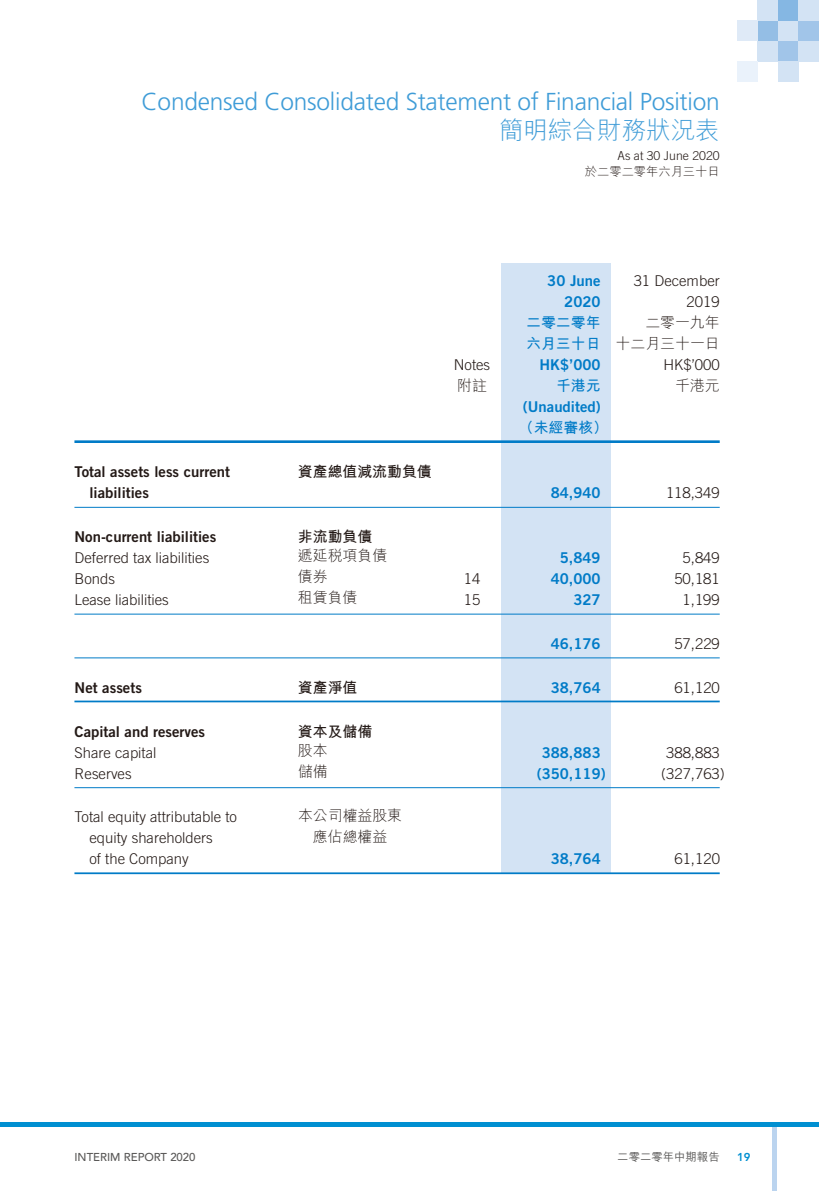
<style>
.page{position:relative;width:819px;height:1191px;background:#fff}
.page>*{position:absolute;margin:0;border:0;box-sizing:border-box;transform-origin:0 0}
.t1{font:300 24.5px "Frutiger LT Std";letter-spacing:-.01em;color:#3f9cd7}
.t2{font:300 24.5px "M Hei HK";color:#3f9cd7}
.t3{font:300 14.88px "Trade Gothic LT Std";color:#231916}
.t4{font:14.88px "Trade Gothic LT Std Bd 2";color:#007bc7}
.t5{font:14.88px "Trade Gothic LT Std Bd 2";color:#231916}
.t6{font:300 14.88px/21px "M Hei HK";color:#231916;text-align:right}
.t7{font:700 14.88px "M Hei HK";color:#231916}
.t8{font:700 14.88px "M Hei HK";color:#007bc7}
.t9{font:300 12.25px "Trade Gothic LT Std";color:#231916}
.t10{font:300 12.25px "M Hei HK";color:#231916}
.t11{font:500 11.38px "Avenir LT Std";color:#595857}
.t12{font:500 11.38px "M Hei HK";color:#595857}
.t13{font:800 11.38px "Avenir LT Std";color:#008fd1}
.s1{font-weight:700;color:#007bc7}
</style>
<div class="page">
<div style="left:771px;top:1126px;width:5px;height:65px;background:#bbd4ef"></div>
<div style="left:0;top:1122px;width:819px;height:5px;background:#008fd1"></div>
<div style="left:757px;top:41px;width:21px;height:20px;background:#d3e3f4"></div>
<div style="left:757px;top:20px;width:21px;height:21px;background:#94bee5"></div>
<div style="left:737px;top:61px;width:20px;height:21px;background:#eaf2fb"></div>
<div style="left:757px;top:0;width:21px;height:20px;background:#d3e3f4"></div>
<div style="left:778px;top:41px;width:20px;height:20px;background:#a1c5e9"></div>
<div style="left:778px;top:20px;width:20px;height:21px;background:#d3e3f4"></div>
<div style="left:778px;top:0;width:20px;height:20px;background:#85b7e3"></div>
<div style="left:798px;top:41px;width:21px;height:20px;background:#d3e3f4"></div>
<div style="left:778px;top:61px;width:20px;height:21px;background:#d3e3f4"></div>
<div style="left:798px;top:20px;width:21px;height:21px;background:#a1c5e9"></div>
<div style="left:737px;top:20px;width:20px;height:21px;background:#dfeaf7"></div>
<div style="left:798px;top:0;width:21px;height:20px;background:#d3e3f4"></div>
<div style="left:501px;top:263px;width:109px;height:610px;background:#d3e3f4"></div>
<hr style="left:74px;top:440px;width:645px;height:3px;background:#007bc7">
<hr style="left:74px;top:507px;width:645px;height:1px;background:#007bc7">
<hr style="left:74px;top:613px;width:645px;height:1px;background:#007bc7">
<hr style="left:74px;top:657px;width:645px;height:1px;background:#007bc7">
<hr style="left:74px;top:700px;width:645px;height:2px;background:#007bc7">
<hr style="left:74px;top:787px;width:645px;height:1px;background:#007bc7">
<hr style="left:74px;top:872px;width:645px;height:2px;background:#007bc7">
<h1 class="t1" style="left:141px;top:87px;width:579px">Condensed Consolidated Statement of Financial Position</h1>
<h1 class="t2" style="left:499px;top:118px;width:222px">簡明綜合財務狀況表</h1>
<p class="t9" style="left:617px;top:148px;width:104px">As at 30 June 2020</p>
<p class="t10" style="left:585px;top:165px;width:136px">於二零二零年六月三十日</p>
<p class="t4" style="left:547px;top:272px;width:55px">30 June</p>
<p class="t3" style="left:633px;top:272px;width:87px">31 December</p>
<p class="t4" style="left:564px;top:293px;width:38px">2020</p>
<p class="t3" style="left:686px;top:293px;width:35px">2019</p>
<p class="t8" style="left:526px;top:312px;width:76px">二零二零年</p>
<p class="t6" style="left:526px;top:312px;width:195px">二零一九年<br><span class="s1">六月三十日</span> 十二月三十一日</p>
<p class="t3" style="left:454px;top:356px;width:38px">Notes</p>
<p class="t4" style="left:539px;top:356px;width:63px">HK$’000</p>
<p class="t3" style="left:663px;top:356px;width:58px">HK$’000</p>
<p class="t6" style="left:457px;top:375px;width:31px">附註</p>
<p class="t8" style="left:556px;top:375px;width:46px">千港元</p>
<p class="t6" style="left:675px;top:375px;width:46px">千港元</p>
<p class="t4" style="left:523px;top:398px;width:79px">(Unaudited)</p>
<p class="t8" style="left:519px;top:417px;width:91px">（未經審核）</p>
<p class="t5" style="left:74px;top:463px;width:157px">Total assets less current</p>
<p class="t7" style="left:298px;top:461px;width:135px">資產總值減流動負債</p>
<p class="t5" style="left:89px;top:484px;width:61px">liabilities</p>
<p class="t4" style="left:550px;top:484px;width:51px">84,940</p>
<p class="t3" style="left:666px;top:484px;width:55px">118,349</p>
<p class="t5" style="left:75px;top:527px;width:143px">Non-current liabilities</p>
<p class="t7" style="left:298px;top:526px;width:76px">非流動負債</p>
<p class="t3" style="left:75px;top:549px;width:136px">Deferred tax liabilities</p>
<p class="t6" style="left:298px;top:545px;width:91px">遞延稅項負債</p>
<p class="t4" style="left:559px;top:548px;width:42px">5,849</p>
<p class="t3" style="left:682px;top:549px;width:39px">5,849</p>
<p class="t3" style="left:75px;top:570px;width:42px">Bonds</p>
<p class="t6" style="left:298px;top:566px;width:31px">債券</p>
<p class="t3" style="left:464px;top:570px;width:18px">14</p>
<p class="t4" style="left:550px;top:569px;width:51px">40,000</p>
<p class="t3" style="left:674px;top:570px;width:47px">50,181</p>
<p class="t3" style="left:75px;top:591px;width:96px">Lease liabilities</p>
<p class="t6" style="left:298px;top:587px;width:61px">租賃負債</p>
<p class="t3" style="left:464px;top:591px;width:18px">15</p>
<p class="t4" style="left:573px;top:590px;width:29px">327</p>
<p class="t3" style="left:682px;top:591px;width:39px">1,199</p>
<p class="t4" style="left:550px;top:634px;width:51px">46,176</p>
<p class="t3" style="left:674px;top:635px;width:47px">57,229</p>
<p class="t5" style="left:75px;top:678px;width:69px">Net assets</p>
<p class="t7" style="left:298px;top:676px;width:61px">資產淨值</p>
<p class="t4" style="left:550px;top:678px;width:51px">38,764</p>
<p class="t3" style="left:674px;top:678px;width:47px">61,120</p>
<p class="t5" style="left:75px;top:722px;width:132px">Capital and reserves</p>
<p class="t7" style="left:298px;top:720px;width:76px">資本及儲備</p>
<p class="t3" style="left:75px;top:743px;width:83px">Share capital</p>
<p class="t6" style="left:298px;top:739px;width:31px">股本</p>
<p class="t4" style="left:541px;top:743px;width:61px">388,883</p>
<p class="t3" style="left:666px;top:743px;width:55px">388,883</p>
<p class="t3" style="left:75px;top:764px;width:59px">Reserves</p>
<p class="t6" style="left:298px;top:760px;width:31px">儲備</p>
<p class="t4" style="left:536px;top:764px;width:70px">(350,119)</p>
<p class="t3" style="left:661px;top:764px;width:65px">(327,763)</p>
<p class="t3" style="left:75px;top:808px;width:164px">Total equity attributable to</p>
<p class="t6" style="left:298px;top:804px;width:106px">本公司權益股東</p>
<p class="t3" style="left:89px;top:829px;width:125px">equity shareholders</p>
<p class="t6" style="left:313px;top:825px;width:76px">應佔總權益</p>
<p class="t3" style="left:89px;top:850px;width:101px">of the Company</p>
<p class="t4" style="left:550px;top:850px;width:51px">38,764</p>
<p class="t3" style="left:674px;top:850px;width:47px">61,120</p>
<p class="t11" style="left:74px;top:1150px;width:123px">INTERIM REPORT 2020</p>
<p class="t12" style="left:617px;top:1149px;width:104px">二零二零年中期報告</p>
<p class="t13" style="left:737px;top:1150px;width:15px">19</p>
</div>
